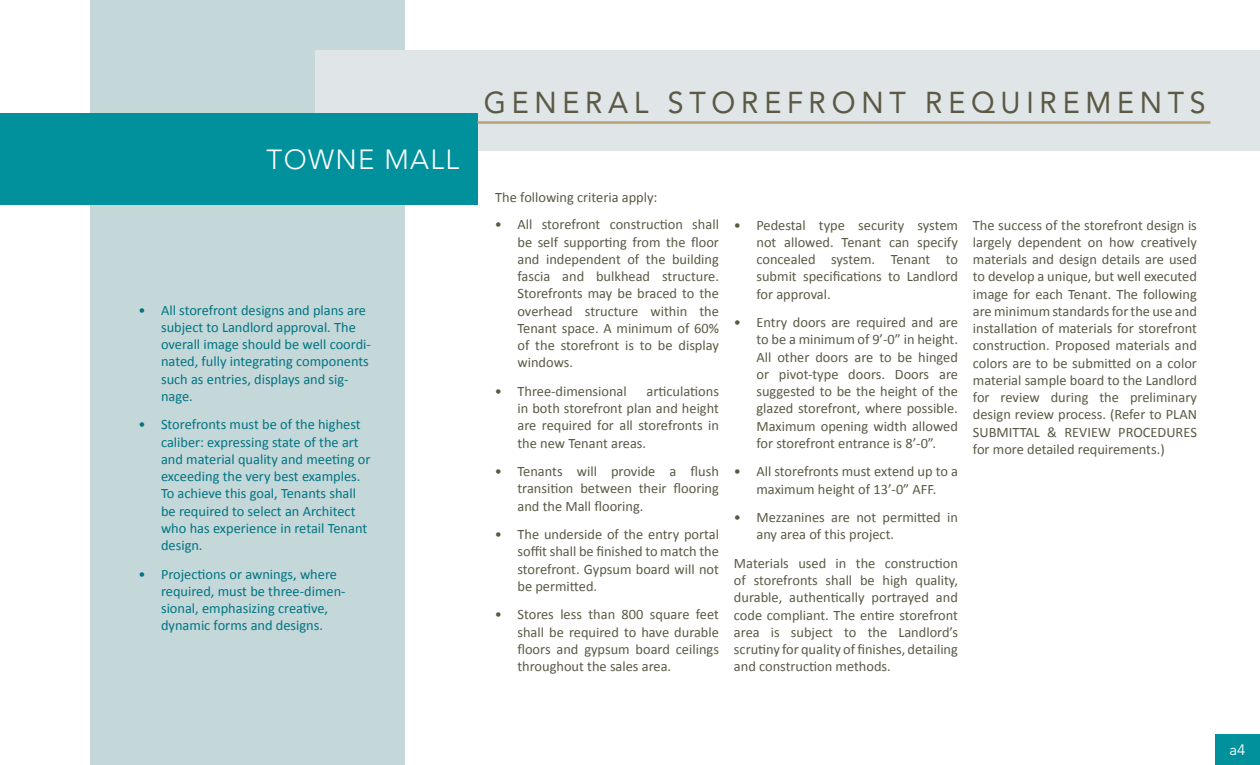
<style>
.page{position:relative;width:1260px;height:765px;background:#fff}
.page>*{position:absolute;margin:0;border:0;box-sizing:border-box;transform-origin:0 0}
.t1{font:30px "Avenir LT Std";letter-spacing:.2em;color:#5b5945;scale:.95 1}
.t2{font:300 27.5px "Avenir LT Std";letter-spacing:.05em;color:#fff}
.t3{font:15px "Avenir LT Std";color:#fff}
.t4{font:14.38px/17.2px "Calibri";color:#5b5945;text-align:justify}
.t5{font:14.38px/17.2px "Calibri";color:#007583}
</style>
<div class="page">
<div style="left:90px;top:0;width:315px;height:765px;background:#c4d7d9"></div>
<div style="left:315px;top:50px;width:945px;height:101px;background:#e0e6e7"></div>
<div style="left:1215px;top:734px;width:45px;height:31px;background:#00919d"></div>
<div style="left:0;top:114px;width:477px;height:91px;background:#00919d"></div>
<hr style="left:477px;top:121px;width:733px;height:3px;background:#b9a177">
<h2 class="t2" style="left:267px;top:143px;width:194px">TOWNE MALL</h2>
<p class="t5" style="left:161px;top:301px;width:211px;text-indent:-22px">• All storefront designs and plans are subject to Landlord approval. The overall image should be well coordi&shy;nated, fully integrating components such as entries, displays and sig&shy;nage.</p>
<p class="t5" style="left:161px;top:416px;width:211px;text-indent:-22px">• Storefronts must be of the highest caliber: expressing state of the art and material quality and meeting or exceeding the very best examples.<br>To achieve this goal, Tenants shall be required to select an Architect who has experience in retail Tenant design.</p>
<p class="t5" style="left:161px;top:565px;width:186px;text-indent:-22px">• Projections or awnings, where required, must be three-dimen&shy;sional, emphasizing creative, dynamic forms and designs.</p>
<h1 class="t1" style="left:484px;top:85px;width:762px">GENERAL STOREFRONT REQUIREMENTS</h1>
<p class="t4" style="left:495px;top:188px;width:164px">The following criteria apply:</p>
<p class="t4" style="left:517px;top:216px;width:203px;text-indent:-22px">• All storefront construction shall be self supporting from the floor and independent of the building fascia and bulkhead structure.<br>Storefronts may be braced to the overhead structure within the Tenant space. A minimum of 60% of the storefront is to be display windows.</p>
<p class="t4" style="left:495px;top:383px;width:133px">• Three-dimensional</p>
<p class="t4" style="left:517px;top:383px;width:203px;text-indent:129px">articulations in both storefront plan and height are required for all storefronts in the new Tenant areas.</p>
<p class="t4" style="left:517px;top:463px;width:203px;text-indent:-22px">• Tenants will provide a flush transition between their flooring and the Mall flooring.</p>
<p class="t4" style="left:517px;top:526px;width:203px;text-indent:-22px">• The underside of the entry portal soffit shall be finished to match the storefront. Gypsum board will not be permitted.</p>
<p class="t4" style="left:517px;top:606px;width:203px;text-indent:-22px">• Stores less than 800 square feet shall be required to have durable floors and gypsum board ceilings throughout the sales area.</p>
<p class="t4" style="left:756px;top:216px;width:203px;text-indent:-22px">• Pedestal type security system not allowed. Tenant can specify concealed system. Tenant to submit specifications to Landlord for approval.</p>
<p class="t4" style="left:756px;top:314px;width:203px;text-indent:-22px">• Entry doors are required and are to be a minimum of 9’-0” in height.<br>All other doors are to be hinged or pivot-type doors. Doors are suggested to be the height of the glazed storefront, where possible.<br>Maximum opening width allowed for storefront entrance is 8’-0”.</p>
<p class="t4" style="left:734px;top:463px;width:225px;text-align:center">• All storefronts must extend up to a maximum height of 13’-0” AFF.</p>
<p class="t4" style="left:756px;top:509px;width:203px;text-indent:-22px">• Mezzanines are not permitted in any area of this project.</p>
<p class="t4" style="left:734px;top:554px;width:226px">Materials used in the construction of storefronts shall be high quality, durable, authentically portrayed and code compliant. The entire storefront area is subject to the Landlord’s scrutiny for quality of finishes, detailing and construction methods.</p>
<p class="t4" style="left:973px;top:216px;width:226px">The success of the storefront design is largely dependent on how creatively materials and design details are used to develop a unique, but well executed image for each Tenant. The following are minimum standards for the use and installation of materials for storefront construction. Proposed materials and colors are to be submitted on a color material sample board to the Landlord for review during the preliminary design review process. (Refer to PLAN SUBMITTAL &amp; REVIEW PROCEDURES for more detailed requirements.)</p>
<p class="t3" style="left:1229px;top:741px;width:18px">a4</p>
</div>
